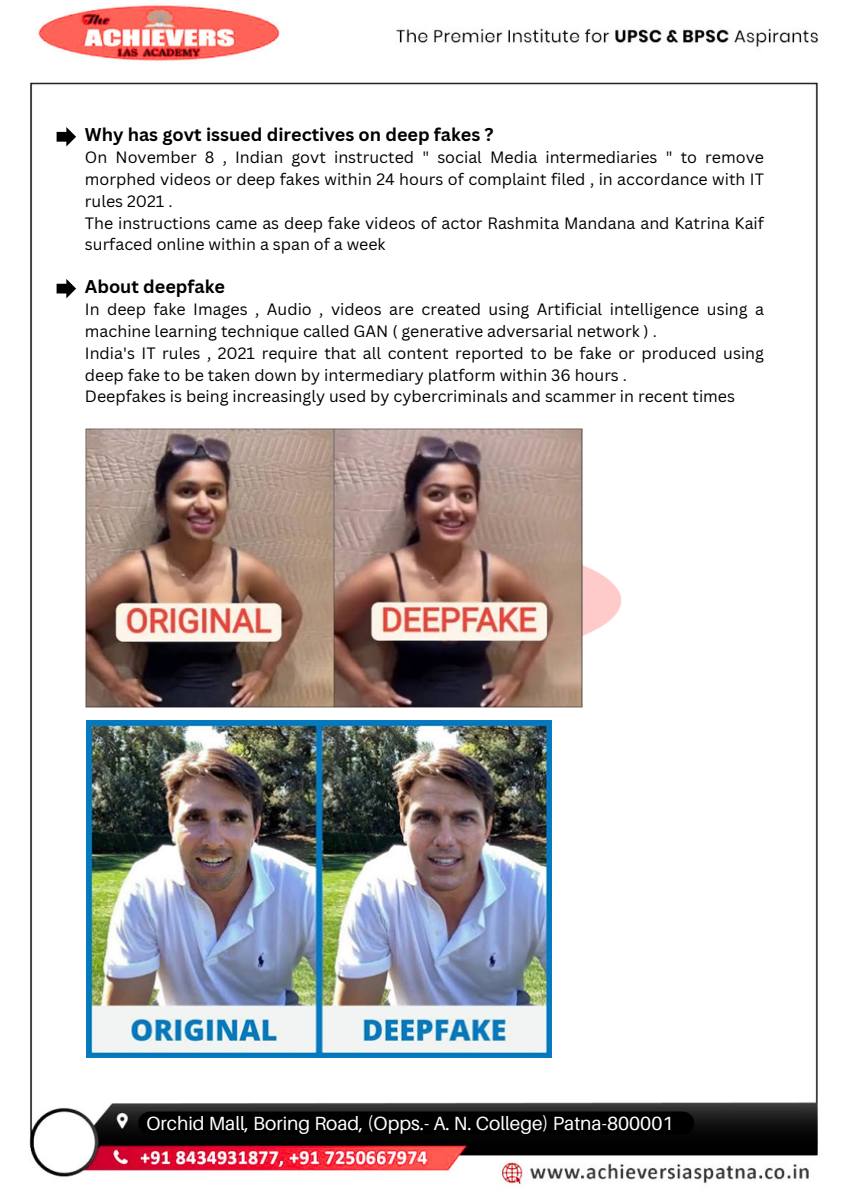
<style>
.page{position:relative;width:849px;height:1200px;background:#fff}
.page>*{position:absolute;margin:0;border:0;box-sizing:border-box;transform-origin:0 0}
.t1{font:19.1px "Aileron";color:#fff}
.t2{font:700 18px "Canva Sans";color:#000}
.t3{font:16px/21.8px "Canva Sans";color:#000}
</style>
<div class="page">
<img style="left:29px;top:5px;width:789px;height:1179px">
<img style="left:583px;top:511px;width:60px;height:184px">
<svg style="left:57px;top:127px;width:19px;height:20px"></svg>
<svg style="left:57px;top:279px;width:19px;height:19px"></svg>
<img style="left:85px;top:428px;width:498px;height:280px">
<img style="left:85px;top:719px;width:468px;height:340px">
<div style="left:138px;top:1112px;width:556px;height:23px;background:#000;border-radius:12px"></div>
<p class="t2" style="left:85px;top:122px;width:410px">Why has govt issued directives on deep fakes ?</p>
<p class="t3" style="left:85px;top:146px;width:680px;text-align:justify">On November 8 , Indian govt instructed " social Media intermediaries " to remove morphed videos or deep fakes within 24 hours of complaint filed , in accordance with IT rules 2021 .</p>
<p class="t3" style="left:85px;top:212px;width:680px">The instructions came as deep fake videos of actor Rashmita Mandana and Katrina Kaif surfaced online within a span of a week</p>
<p class="t2" style="left:85px;top:274px;width:142px">About deepfake</p>
<p class="t3" style="left:85px;top:298px;width:680px">In deep fake Images , Audio , videos are created using Artificial intelligence using a machine learning technique called GAN ( generative adversarial network ) .</p>
<p class="t3" style="left:85px;top:342px;width:680px">India's IT rules , 2021 require that all content reported to be fake or produced using deep fake to be taken down by intermediary platform within 36 hours .</p>
<p class="t3" style="left:85px;top:385px;width:651px">Deepfakes is being increasingly used by cybercriminals and scammer in recent times</p>
<p class="t1" style="left:146px;top:1111px;width:528px">Orchid Mall, Boring Road, (Opps.- A. N. College) Patna-800001</p>
</div>
